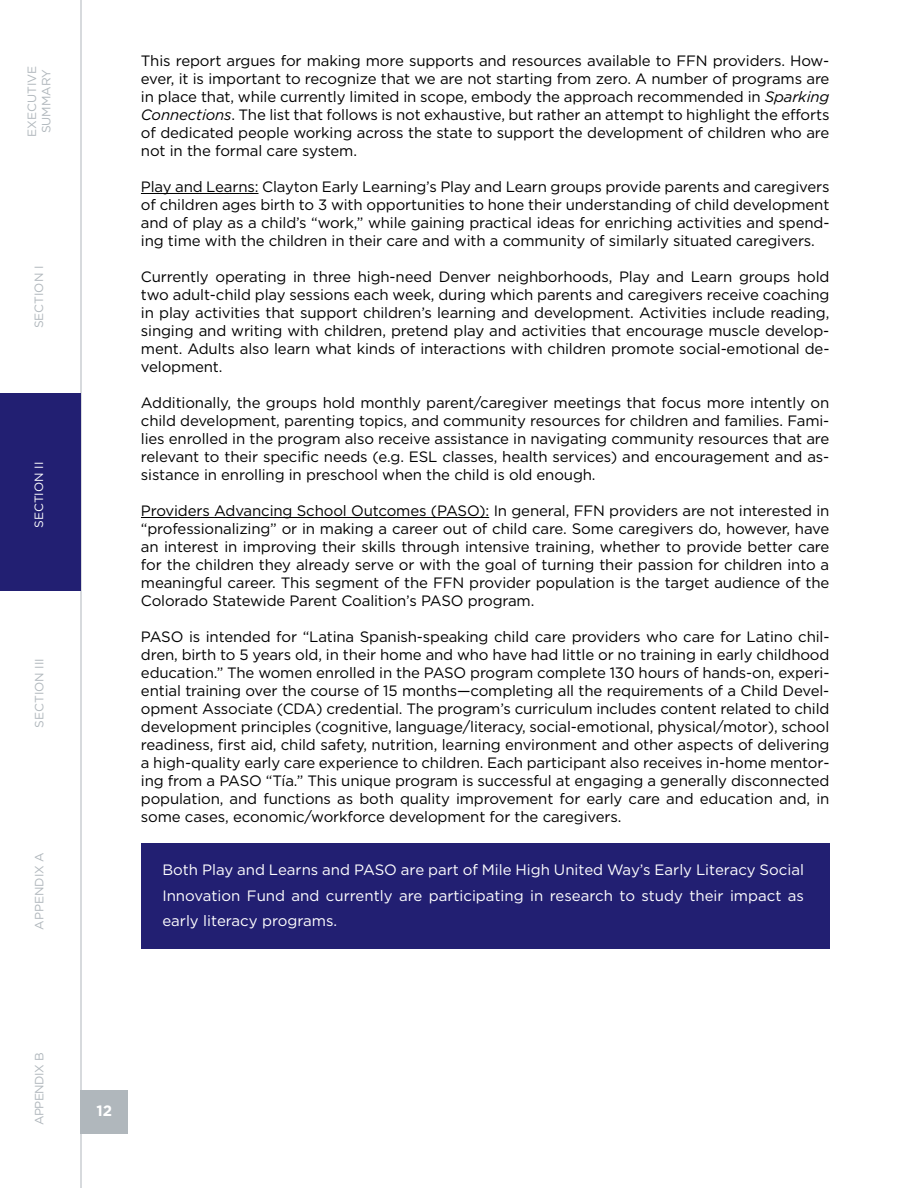
<style>
.page{position:relative;width:918px;height:1188px;background:#fff}
.page>*{position:absolute;margin:0;border:0;box-sizing:border-box;transform-origin:0 0}
.t1{font:15px/18px "Gotham";letter-spacing:-.01em;color:#000;text-align:justify}
.t2{font:15px/25.5px "Gotham";color:#fff;text-align:justify}
.t3{font:700 15px "Gotham";color:#fff}
.t4{font:12px/14.4px "Gotham";color:#b0b7bc}
.t5{font:12px "Gotham";color:#fff}
.t6{font:12px "Gotham";letter-spacing:-.04em;color:#b0b7bc}
.s1{font-style:italic}
</style>
<div class="page">
<hr style="left:81px;top:0;width:1px;height:1188px;background:#b0b7bc">
<div style="left:81px;top:1090px;width:47px;height:44px;background:#b0b7bc"></div>
<hr style="left:141px;top:193px;width:118px;height:1px;background:#000">
<hr style="left:141px;top:517px;width:348px;height:1px;background:#000">
<div style="left:141px;top:843px;width:688px;height:106px;background:#221f72"></div>
<div style="left:0;top:393px;width:81px;height:198px;background:#221f72"></div>
<p class="t4" style="left:25px;top:137px;width:73px;rotate:-90deg">EXECUTIVE<br>SUMMARY</p>
<p class="t4" style="left:32px;top:328px;width:64px;rotate:-90deg">SECTION I</p>
<p class="t5" style="left:32px;top:528px;width:68px;rotate:-90deg">SECTION II</p>
<p class="t4" style="left:32px;top:728px;width:71px;rotate:-90deg">SECTION III</p>
<p class="t4" style="left:32px;top:930px;width:79px;rotate:-90deg">APPENDIX A</p>
<p class="t1" style="left:141px;top:52px;width:690px">This report argues for making more supports and resources available to FFN providers. How&shy;ever, it is important to recognize that we are not starting from zero. A number of programs are in place that, while currently limited in scope, embody the approach recommended in <span class="s1">Sparking Connections</span>. The list that follows is not exhaustive, but rather an attempt to highlight the efforts of dedicated people working across the state to support the development of children who are not in the formal care system.</p>
<p class="t1" style="left:141px;top:178px;width:690px">Play and Learns: Clayton Early Learning’s Play and Learn groups provide parents and caregivers of children ages birth to 3 with opportunities to hone their understanding of child development and of play as a child’s “work,” while gaining practical ideas for enriching activities and spend&shy;ing time with the children in their care and with a community of similarly situated caregivers.</p>
<p class="t1" style="left:141px;top:268px;width:690px">Currently operating in three high-need Denver neighborhoods, Play and Learn groups hold two adult-child play sessions each week, during which parents and caregivers receive coaching in play activities that support children’s learning and development. Activities include reading, singing and writing with children, pretend play and activities that encourage muscle develop&shy;ment. Adults also learn what kinds of interactions with children promote social-emotional de&shy;velopment.</p>
<p class="t1" style="left:141px;top:394px;width:690px">Additionally, the groups hold monthly parent/caregiver meetings that focus more intently on child development, parenting topics, and community resources for children and families. Fami&shy;lies enrolled in the program also receive assistance in navigating community resources that are relevant to their specific needs (e.g. ESL classes, health services) and encouragement and as&shy;sistance in enrolling in preschool when the child is old enough.</p>
<p class="t1" style="left:141px;top:502px;width:690px">Providers Advancing School Outcomes (PASO): In general, FFN providers are not interested in “professionalizing” or in making a career out of child care. Some caregivers do, however, have an interest in improving their skills through intensive training, whether to provide better care for the children they already serve or with the goal of turning their passion for children into a meaningful career. This segment of the FFN provider population is the target audience of the Colorado Statewide Parent Coalition’s PASO program.</p>
<p class="t1" style="left:141px;top:628px;width:690px">PASO is intended for “Latina Spanish-speaking child care providers who care for Latino chil&shy;dren, birth to 5 years old, in their home and who have had little or no training in early childhood education.” The women enrolled in the PASO program complete 130 hours of hands-on, experi&shy;ential training over the course of 15 months—completing all the requirements of a Child Devel&shy;opment Associate (CDA) credential. The program’s curriculum includes content related to child development principles (cognitive, language/literacy, social-emotional, physical/motor), school readiness, first aid, child safety, nutrition, learning environment and other aspects of delivering a high-quality early care experience to children. Each participant also receives in-home mentor&shy;ing from a PASO “Tía.” This unique program is successful at engaging a generally disconnected population, and functions as both quality improvement for early care and education and, in some cases, economic/workforce development for the caregivers.</p>
<p class="t2" style="left:162px;top:857px;width:643px">Both Play and Learns and PASO are part of Mile High United Way’s Early Literacy Social Innovation Fund and currently are participating in research to study their impact as early literacy programs.</p>
<p class="t6" style="left:32px;top:1125px;width:74px;rotate:-90deg">APPENDIX B</p>
<p class="t3" style="left:97px;top:1102px;width:17px">12</p>
</div>
